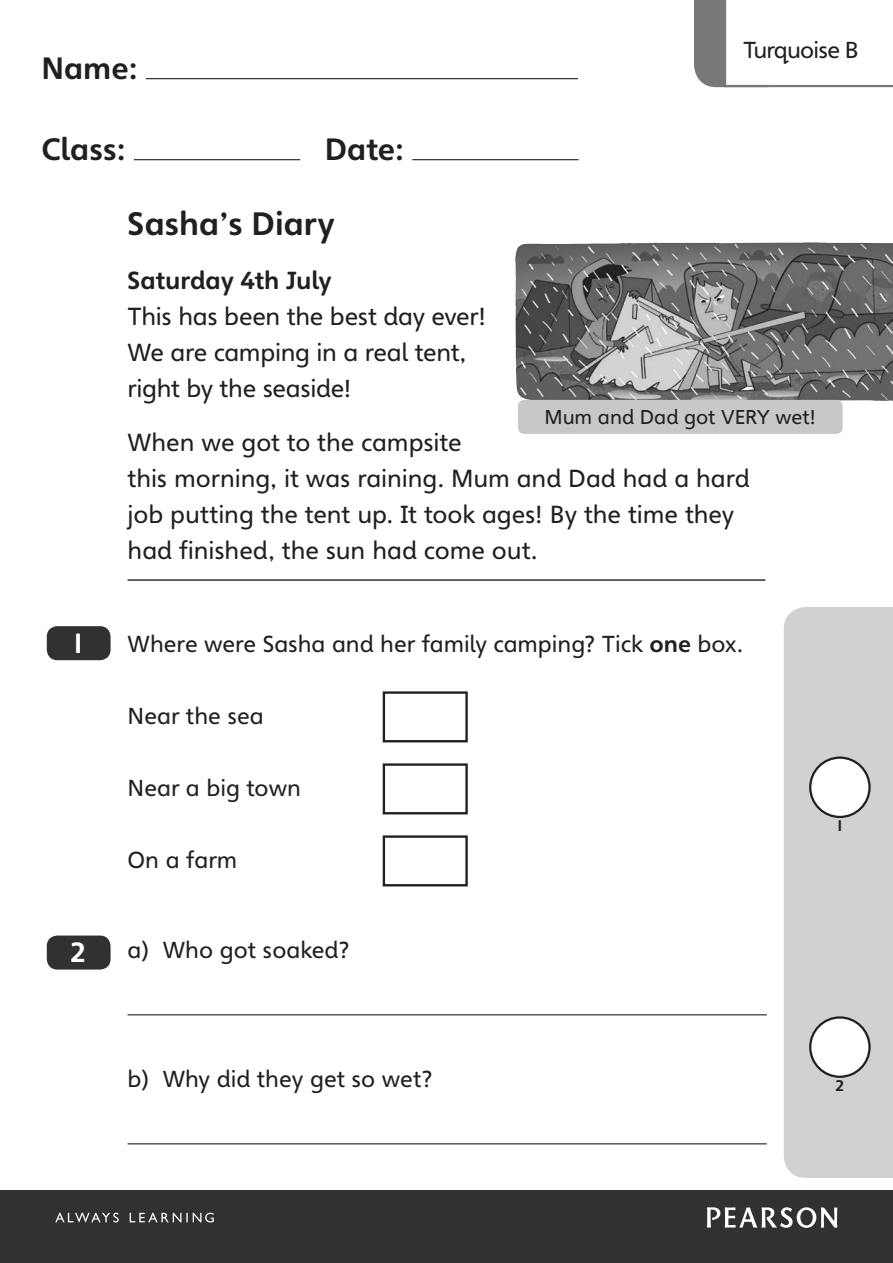
<style>
.page{position:relative;width:893px;height:1263px;background:#fff}
.page>*{position:absolute;margin:0;border:0;box-sizing:border-box;transform-origin:0 0}
.Header_1{font:700 31.5px "Heinemann Roman Special";color:#202020}
.Name__class__date_st{font:700 30px "Heinemann Roman Special";color:#202020}
.Question_number_styl{font:700 27px "Heinemann Roman Special";color:#fff}
.base_font{font:24px/36px "Heinemann Roman Special Rm";letter-spacing:-.005em;color:#202020}
.base_font-2{font:700 24px "Heinemann Roman Special";letter-spacing:-.005em;color:#202020}
.Question_number_styl-2{font:22.5px "Heinemann Roman Special Rm";color:#231f20}
.t1{font:22.5px "Heinemann Roman Special Rm";letter-spacing:-.035em;color:#202020}
.Question_number_styl-3{font:19.5px "Heinemann Roman Special Rm";letter-spacing:-.005em;color:#231f20}
.t2{font:700 15px "Heinemann Roman Special";color:#231f20}
.s1{font-family:"Heinemann Roman Special";font-weight:700}
</style>
<div class="page">
<div style="left:0;top:1191px;width:893px;height:72px;background:#313131"></div>
<svg style="left:707px;top:1207px;width:130px;height:21px"></svg>
<svg style="left:55px;top:1213px;width:159px;height:9px"></svg>
<hr style="left:146px;top:78px;width:432px;height:1px;background:#202020">
<hr style="left:134px;top:159px;width:166px;height:1px;background:#202020">
<hr style="left:412px;top:159px;width:167px;height:1px;background:#202020">
<svg style="left:694px;top:0;width:199px;height:88px"></svg>
<div style="left:783px;top:607px;width:110px;height:571px;background:#d1d1d1"></div>
<hr style="left:128px;top:1014px;width:639px;height:1px;background:#202020">
<hr style="left:128px;top:1143px;width:639px;height:1px;background:#202020">
<div style="left:383px;top:691px;width:85px;height:51px;background:#fff;border:2px solid #202020"></div>
<div style="left:383px;top:763px;width:85px;height:51px;background:#fff;border:2px solid #202020"></div>
<div style="left:383px;top:835px;width:85px;height:51px;background:#fff;border:2px solid #202020"></div>
<img style="left:515px;top:242px;width:378px;height:159px">
<div style="left:47px;top:626px;width:64px;height:34px;background:#313131;border-radius:11px"></div>
<div style="left:810px;top:758px;width:59px;height:59px;background:#fff;border-radius:50%"></div>
<div style="left:809px;top:756px;width:62px;height:62px;border:2px solid #202020;border-radius:50%"></div>
<div style="left:47px;top:935px;width:64px;height:34px;background:#313131;border-radius:11px"></div>
<div style="left:810px;top:1017px;width:59px;height:60px;background:#fff;border-radius:50%"></div>
<div style="left:809px;top:1016px;width:62px;height:62px;border:2px solid #202020;border-radius:50%"></div>
<hr style="left:128px;top:579px;width:637px;height:2px;background:#313131">
<div style="left:518px;top:400px;width:325px;height:34px;background:#c7c8ca;border-radius:6px"></div>
<p class="Name__class__date_st" style="left:41px;top:50px;width:98px">Name:</p>
<p class="Name__class__date_st" style="left:41px;top:131px;width:86px">Class:</p>
<p class="Name__class__date_st" style="left:325px;top:131px;width:81px">Date:</p>
<p class="t1" style="left:743px;top:36px;width:117px">Turquoise B</p>
<h2 class="Question_number_styl" style="left:74px;top:626px;width:10px">1</h2>
<h2 class="Question_number_styl" style="left:71px;top:936px;width:16px">2</h2>
<h1 class="Header_1" style="left:128px;top:204px;width:209px">Sasha’s Diary</h1>
<p class="base_font-2" style="left:128px;top:266px;width:206px">Saturday 4th July</p>
<p class="base_font" style="left:128px;top:299px;width:360px">This has been the best day ever!</p>
<p class="base_font" style="left:128px;top:335px;width:340px">We are camping in a real tent, right by the seaside!</p>
<p class="base_font" style="left:128px;top:425px;width:624px">When we got to the campsite<br>this morning, it was raining. Mum and Dad had a hard job putting the tent up. It took ages! By the time they had finished, the sun had come out.</p>
<h2 class="Question_number_styl-3" style="left:544px;top:405px;width:273px">Mum and Dad got VERY wet!</h2>
<h2 class="Question_number_styl-2" style="left:128px;top:630px;width:617px">Where were Sasha and her family camping? Tick <span class="s1">one</span> box.</h2>
<h2 class="Question_number_styl-2" style="left:128px;top:702px;width:138px">Near the sea</h2>
<h2 class="Question_number_styl-2" style="left:128px;top:774px;width:175px">Near a big town</h2>
<h2 class="Question_number_styl-2" style="left:128px;top:846px;width:111px">On a farm</h2>
<h2 class="Question_number_styl-2" style="left:128px;top:936px;width:224px">a) Who got soaked?</h2>
<p class="t2" style="left:837px;top:816px;width:6px">1</p>
<h2 class="Question_number_styl-2" style="left:128px;top:1065px;width:307px">b) Why did they get so wet?</h2>
<p class="t2" style="left:836px;top:1076px;width:10px">2</p>
</div>
